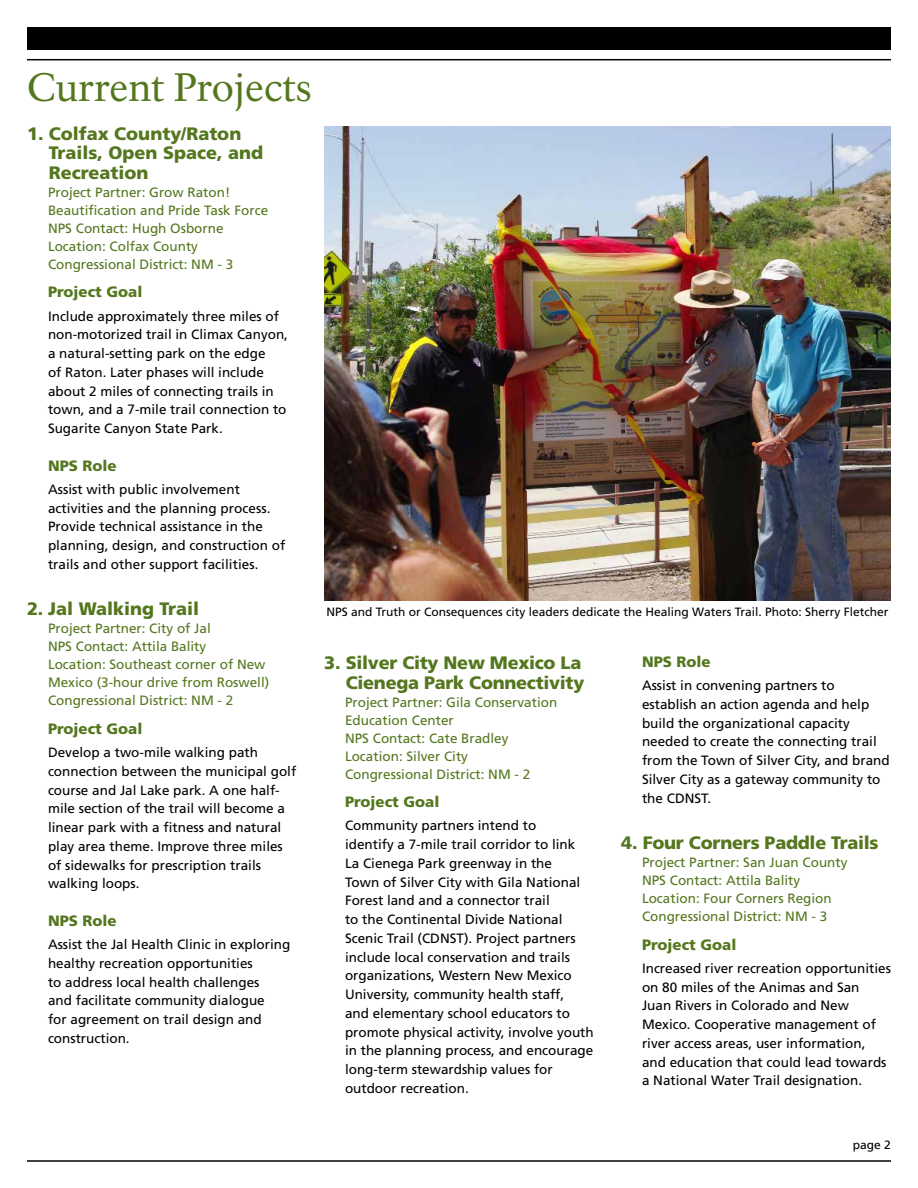
<style>
.page{position:relative;width:918px;height:1188px;background:#fff}
.page>*{position:absolute;margin:0;border:0;box-sizing:border-box;transform-origin:0 0}
.t1{font:39px "NPS Rawlinson OT";color:#54771e}
.t2{font:900 18px/19.5px "Frutiger LT Std";letter-spacing:-.015em;color:#54771e}
.t3{font:900 15px "Frutiger LT Std";color:#54771e}
.t4{font:13.5px/18.8px "Frutiger LT Std";color:#000}
.t5{font:13.5px/18px "Frutiger LT Std";color:#54771e}
.t6{font:12px "Frutiger LT Std";color:#000}
</style>
<div class="page">
<div style="left:27px;top:27px;width:864px;height:23px;background:#000"></div>
<hr style="left:27px;top:59px;width:864px;height:1px;background:#000">
<hr style="left:27px;top:1160px;width:864px;height:2px;background:#000">
<img style="left:324px;top:126px;width:567px;height:474px">
<h1 class="t1" style="left:27px;top:64px;width:286px">Current Projects</h1>
<h2 class="t2" style="left:49px;top:124px;width:216px;text-indent:-22px">1. Colfax County/Raton<br>Trails, Open Space, and<br>Recreation</h2>
<p class="t5" style="left:48px;top:183px;width:222px">Project Partner: Grow Raton!<br>Beautification and Pride Task Force<br>NPS Contact: Hugh Osborne<br>Location: Colfax County<br>Congressional District: NM - 3</p>
<p class="t3" style="left:48px;top:283px;width:96px">Project Goal</p>
<p class="t4" style="left:48px;top:307px;width:242px">Include approximately three miles of non-motorized trail in Climax Canyon, a natural-setting park on the edge<br>of Raton. Later phases will include about 2 miles of connecting trails in town, and a 7-mile trail connection to Sugarite Canyon State Park.</p>
<p class="t3" style="left:48px;top:456px;width:70px">NPS Role</p>
<p class="t4" style="left:48px;top:480px;width:239px">Assist with public involvement activities and the planning process.<br>Provide technical assistance in the planning, design, and construction of trails and other support facilities.</p>
<h2 class="t2" style="left:27px;top:599px;width:174px">2. Jal Walking Trail</h2>
<p class="t5" style="left:48px;top:620px;width:223px">Project Partner: City of Jal<br>NPS Contact: Attila Bality<br>Location: Southeast corner of New<br>Mexico (3-hour drive from Roswell)<br>Congressional District: NM - 2</p>
<p class="t3" style="left:48px;top:720px;width:96px">Project Goal</p>
<p class="t4" style="left:48px;top:743px;width:250px">Develop a two-mile walking path connection between the municipal golf course and Jal Lake park. A one half&shy;mile section of the trail will become a linear park with a fitness and natural play area theme. Improve three miles of sidewalks for prescription trails walking loops.</p>
<p class="t3" style="left:48px;top:912px;width:70px">NPS Role</p>
<p class="t4" style="left:48px;top:935px;width:244px">Assist the Jal Health Clinic in exploring healthy recreation opportunities<br>to address local health challenges<br>and facilitate community dialogue<br>for agreement on trail design and construction.</p>
<p class="t6" style="left:326px;top:605px;width:564px">NPS and Truth or Consequences city leaders dedicate the Healing Waters Trail. Photo: Sherry Fletcher</p>
<h2 class="t2" style="left:324px;top:653px;width:262px;text-align:right">3. Silver City New Mexico La<br>Cienega Park Connectivity</h2>
<p class="t5" style="left:345px;top:693px;width:214px">Project Partner: Gila Conservation<br>Education Center<br>NPS Contact: Cate Bradley<br>Location: Silver City<br>Congressional District: NM - 2</p>
<p class="t3" style="left:345px;top:793px;width:96px">Project Goal</p>
<p class="t4" style="left:345px;top:816px;width:250px">Community partners intend to<br>identify a 7-mile trail corridor to link<br>La Cienega Park greenway in the<br>Town of Silver City with Gila National Forest land and a connector trail<br>to the Continental Divide National Scenic Trail (CDNST). Project partners include local conservation and trails organizations, Western New Mexico University, community health staff,<br>and elementary school educators to promote physical activity, involve youth in the planning process, and encourage long-term stewardship values for outdoor recreation.</p>
<p class="t3" style="left:642px;top:653px;width:70px">NPS Role</p>
<p class="t4" style="left:642px;top:676px;width:249px">Assist in convening partners to establish an action agenda and help build the organizational capacity needed to create the connecting trail from the Town of Silver City, and brand<br>Silver City as a gateway community to the CDNST.</p>
<h2 class="t2" style="left:621px;top:833px;width:259px">4. Four Corners Paddle Trails</h2>
<p class="t5" style="left:642px;top:853px;width:207px">Project Partner: San Juan County<br>NPS Contact: Attila Bality<br>Location: Four Corners Region<br>Congressional District: NM - 3</p>
<p class="t3" style="left:642px;top:935px;width:96px">Project Goal</p>
<p class="t4" style="left:642px;top:959px;width:251px">Increased river recreation opportunities on 80 miles of the Animas and San Juan Rivers in Colorado and New Mexico. Cooperative management of river access areas, user information, and education that could lead towards a National Water Trail designation.</p>
<p class="t6" style="left:853px;top:1138px;width:40px">page 2</p>
</div>
